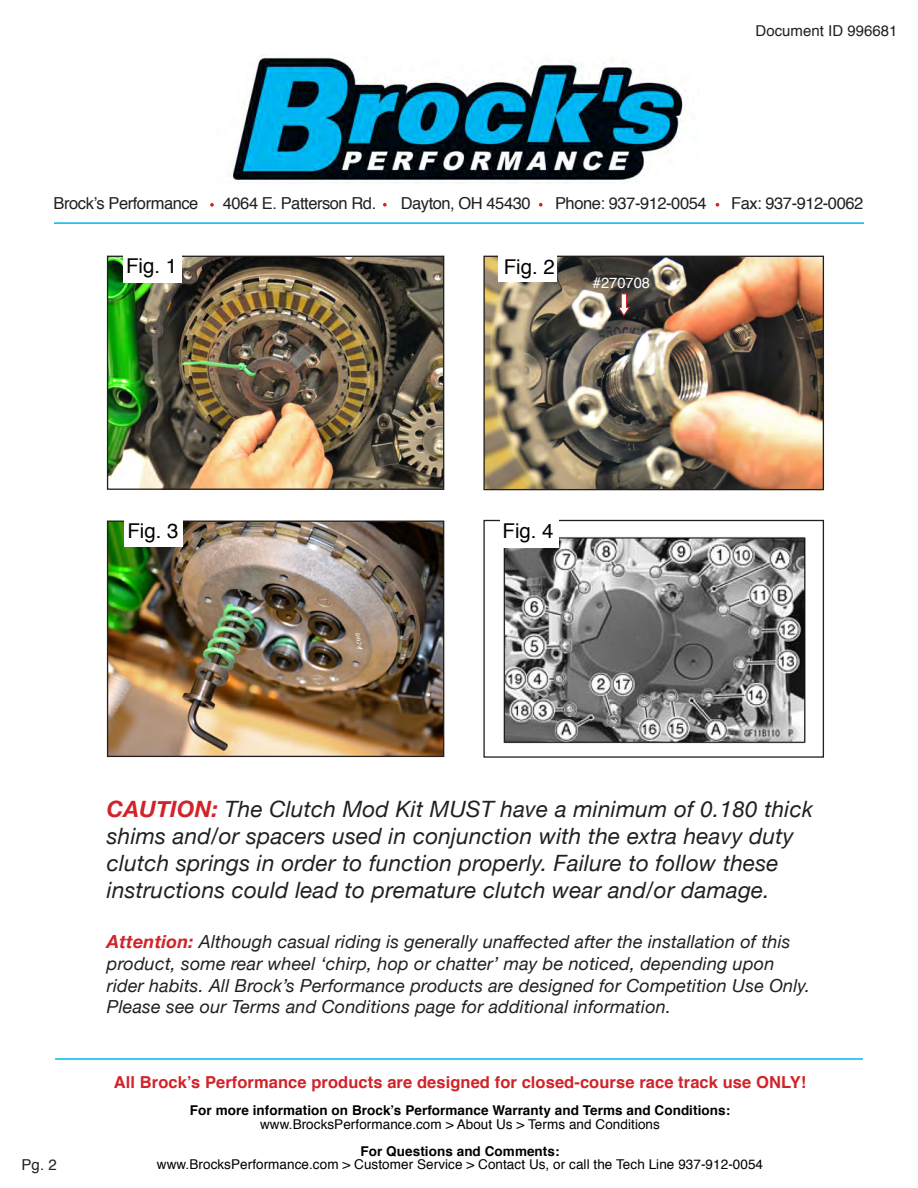
<style>
.page{position:relative;width:918px;height:1188px;background:#fff}
.page>*{position:absolute;margin:0;border:0;box-sizing:border-box;transform-origin:0 0}
.t1{font:italic 22.5px/27px "Helvetica Neue";letter-spacing:.01em;color:#231f20}
.t2{font:20.4px "Helvetica";color:#000}
.t3{font:italic 18px/21.6px "Helvetica Neue";letter-spacing:.01em;color:#231f20}
.t4{font:16.5px "Helvetica";letter-spacing:-.025em;color:#231f20}
.t5{font:700 16.5px "Helvetica";letter-spacing:.005em;color:#d1232a}
.t6{font:15px "Helvetica";color:#231f20}
.t7{font:14.7px "Helvetica";color:#fff}
.t8{font:13.5px "Helvetica";letter-spacing:.005em;color:#000}
.t9{font:700 13.5px "Helvetica";letter-spacing:.005em;color:#000}
.s1{font-weight:700;color:#d1232a}
</style>
<div class="page">
<img style="left:485px;top:258px;width:337px;height:230px">
<div style="left:483px;top:256px;width:341px;height:234px;border:1px solid #231f20"></div>
<img style="left:109px;top:258px;width:333px;height:230px">
<div style="left:107px;top:256px;width:337px;height:234px;border:1px solid #231f20"></div>
<img style="left:109px;top:523px;width:333px;height:232px">
<div style="left:107px;top:521px;width:337px;height:236px;border:1px solid #231f20"></div>
<img style="left:503px;top:537px;width:303px;height:207px">
<div style="left:483px;top:520px;width:341px;height:238px;border:1px solid #231f20"></div>
<img style="left:229px;top:55px;width:454px;height:128px">
<hr style="left:54px;top:222px;width:810px;height:2px;background:#00b6f0">
<hr style="left:55px;top:1058px;width:808px;height:2px;background:#00b6f0">
<div style="left:124px;top:518px;width:59px;height:29px;background:#fff"></div>
<div style="left:500px;top:519px;width:59px;height:29px;background:#fff"></div>
<div style="left:123px;top:254px;width:59px;height:29px;background:#fff"></div>
<div style="left:498px;top:253px;width:59px;height:29px;background:#fff"></div>
<svg style="left:617px;top:293px;width:14px;height:24px"></svg>
<svg style="left:210px;top:203px;width:4px;height:4px"></svg>
<svg style="left:383px;top:203px;width:4px;height:4px"></svg>
<svg style="left:539px;top:203px;width:4px;height:4px"></svg>
<svg style="left:716px;top:203px;width:3px;height:4px"></svg>
<p class="t6" style="left:756px;top:19px;width:143px">Document ID 996681</p>
<p class="t4" style="left:54px;top:191px;width:146px">Brock’s Performance</p>
<p class="t4" style="left:223px;top:191px;width:155px">4064 E. Patterson Rd.</p>
<p class="t4" style="left:401px;top:191px;width:131px">Dayton, OH 45430</p>
<p class="t4" style="left:555px;top:191px;width:153px">Phone: 937-912-0054</p>
<p class="t4" style="left:731px;top:191px;width:134px">Fax: 937-912-0062</p>
<p class="t2" style="left:126px;top:251px;width:53px">Fig. 1</p>
<p class="t2" style="left:504px;top:251px;width:53px">Fig. 2</p>
<p class="t7" style="left:593px;top:272px;width:59px">#270708</p>
<p class="t2" style="left:127px;top:515px;width:53px">Fig. 3</p>
<p class="t2" style="left:503px;top:515px;width:53px">Fig. 4</p>
<p class="t6" style="left:22px;top:1153px;width:37px">Pg. 2</p>
<p class="t1" style="left:107px;top:797px;width:707px"><span class="s1">CAUTION:</span> The Clutch Mod Kit MUST have a minimum of 0.180 thick shims and/or spacers used in conjunction with the extra heavy duty</p>
<p class="t1" style="left:107px;top:851px;width:673px">clutch springs in order to function properly. Failure to follow these</p>
<p class="t1" style="left:107px;top:878px;width:664px">instructions could lead to premature clutch wear and/or damage.</p>
<p class="t3" style="left:107px;top:932px;width:705px"><span class="s1">Attention:</span> Although casual riding is generally unaffected after the installation of this product, some rear wheel ‘chirp, hop or chatter’ may be noticed, depending upon rider habits. All Brock’s Performance products are designed for Competition Use Only.<br>Please see our Terms and Conditions page for additional information.</p>
<p class="t5" style="left:114px;top:1069px;width:694px">All Brock’s Performance products are designed for closed-course race track use ONLY!</p>
<p class="t9" style="left:190px;top:1100px;width:542px">For more information on Brock’s Performance Warranty and Terms and Conditions:</p>
<p class="t8" style="left:260px;top:1114px;width:401px">www.BrocksPerformance.com &gt; About Us &gt; Terms and Conditions</p>
<p class="t9" style="left:361px;top:1140px;width:201px">For Questions and Comments:</p>
<p class="t8" style="left:157px;top:1154px;width:608px">www.BrocksPerformance.com &gt; Customer Service &gt; Contact Us, or call the Tech Line 937-912-0054</p>
</div>
